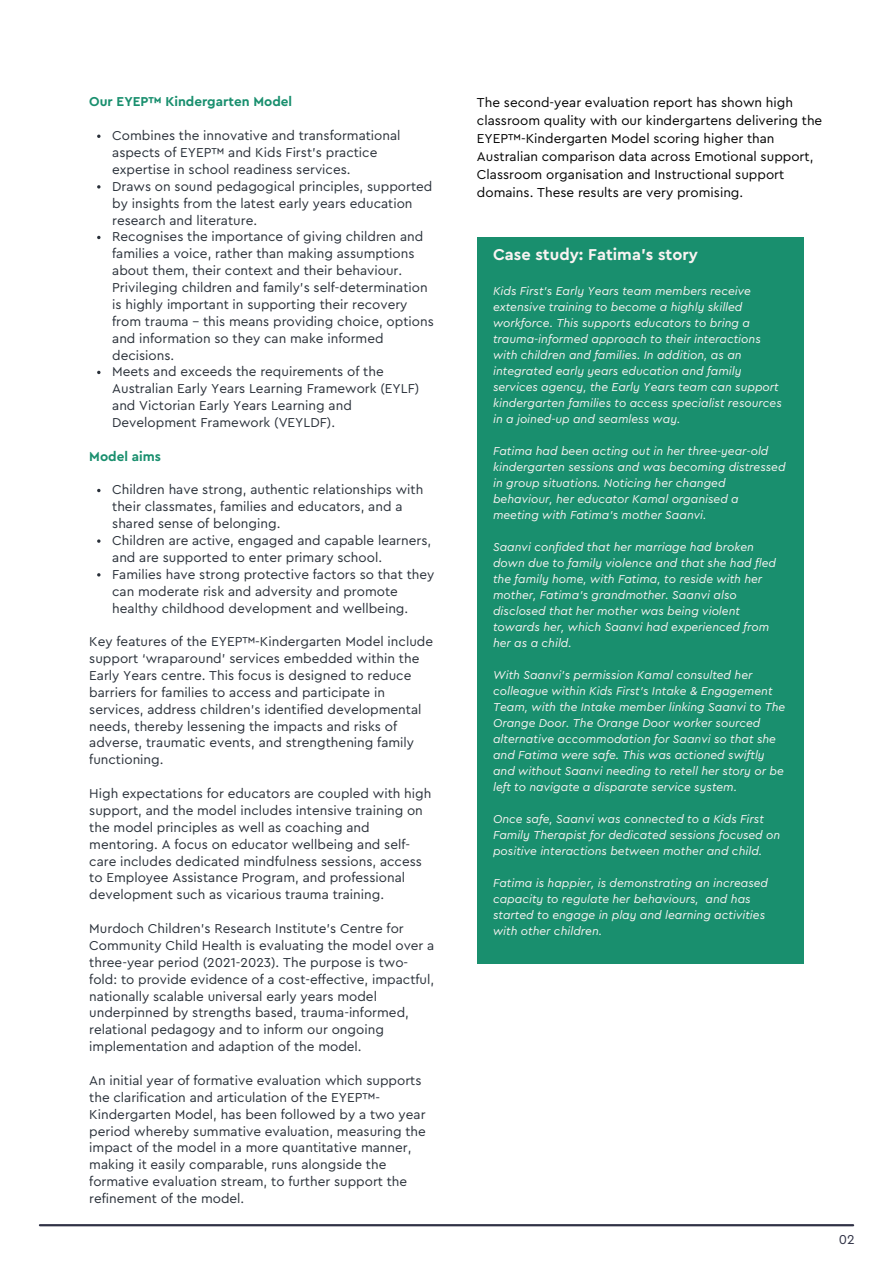
<style>
.page{position:relative;width:893px;height:1264px;background:#fff}
.page>*{position:absolute;margin:0;border:0;box-sizing:border-box;transform-origin:0 0}
.t1{font:700 16.5px "Cera Pro";color:#f9f3f2}
.t2{font:13.5px/16.8px "Cera Pro";color:#293039}
.t3{font:13.5px/18px "Cera Pro";color:#000}
.t4{font:700 13.5px "Cera Pro";color:#198f6e}
.t5{font:13.5px "Cera Pro";color:#303246}
.t6{font:italic 12px/16px "Cera Pro";color:#f9f3f2}
</style>
<div class="page">
<hr style="left:40px;top:1224px;width:813px;height:2px;background:#303246">
<div style="left:477px;top:237px;width:326px;height:726px;background:#198f6e"></div>
<svg style="left:97px;top:539px;width:3px;height:4px"></svg>
<p class="t4" style="left:89px;top:95px;width:204px">Our EYEP™ Kindergarten Model</p>
<p class="t2" style="left:112px;top:128px;width:290px">Combines the innovative and transformational aspects of EYEP™ and Kids First’s practice expertise in school readiness services.</p>
<p class="t2" style="left:112px;top:178px;width:322px">Draws on sound pedagogical principles, supported by insights from the latest early years education research and literature.</p>
<p class="t2" style="left:112px;top:229px;width:323px">Recognises the importance of giving children and families a voice, rather than making assumptions about them, their context and their behaviour.<br>Privileging children and family’s self-determination is highly important in supporting their recovery from trauma – this means providing choice, options and information so they can make informed decisions.</p>
<p class="t2" style="left:112px;top:364px;width:308px">Meets and exceeds the requirements of the Australian Early Years Learning Framework (EYLF) and Victorian Early Years Learning and Development Framework (VEYLDF).</p>
<p class="t4" style="left:89px;top:450px;width:73px">Model aims</p>
<p class="t2" style="left:112px;top:482px;width:312px">Children have strong, authentic relationships with their classmates, families and educators, and a shared sense of belonging.</p>
<p class="t2" style="left:112px;top:532px;width:320px">Children are active, engaged and capable learners, and are supported to enter primary school.</p>
<p class="t2" style="left:112px;top:566px;width:324px">Families have strong protective factors so that they can moderate risk and adversity and promote healthy childhood development and wellbeing.</p>
<p class="t2" style="left:89px;top:633px;width:345px">Key features of the EYEP™-Kindergarten Model include support ‘wraparound’ services embedded within the Early Years centre. This focus is designed to reduce barriers for families to access and participate in services, address children’s identified developmental needs, thereby lessening the impacts and risks of adverse, traumatic events, and strengthening family functioning.</p>
<p class="t2" style="left:89px;top:785px;width:343px">High expectations for educators are coupled with high support, and the model includes intensive training on the model principles as well as coaching and mentoring. A focus on educator wellbeing and self&shy;care includes dedicated mindfulness sessions, access to Employee Assistance Program, and professional development such as vicarious trauma training.</p>
<p class="t2" style="left:89px;top:920px;width:346px">Murdoch Children’s Research Institute’s Centre for Community Child Health is evaluating the model over a three-year period (2021-2023). The purpose is two&shy;fold: to provide evidence of a cost-effective, impactful, nationally scalable universal early years model underpinned by strengths based, trauma-informed, relational pedagogy and to inform our ongoing implementation and adaption of the model.</p>
<p class="t2" style="left:89px;top:1072px;width:338px">An initial year of formative evaluation which supports the clarification and articulation of the EYEP™- Kindergarten Model, has been followed by a two year period whereby summative evaluation, measuring the impact of the model in a more quantitative manner, making it easily comparable, runs alongside the formative evaluation stream, to further support the refinement of the model.</p>
<p class="t3" style="left:477px;top:94px;width:347px">The second-year evaluation report has shown high classroom quality with our kindergartens delivering the EYEP™-Kindergarten Model scoring higher than Australian comparison data across Emotional support, Classroom organisation and Instructional support domains. These results are very promising.</p>
<p class="t1" style="left:493px;top:247px;width:206px">Case study: Fatima's story</p>
<p class="t6" style="left:493px;top:284px;width:290px">Kids First's Early Years team members receive extensive training to become a highly skilled workforce. This supports educators to bring a trauma-informed approach to their interactions with children and families. In addition, as an integrated early years education and family services agency, the Early Years team can support kindergarten families to access specialist resources in a joined-up and seamless way.</p>
<p class="t6" style="left:493px;top:443px;width:294px">Fatima had been acting out in her three-year-old kindergarten sessions and was becoming distressed in group situations. Noticing her changed behaviour, her educator Kamal organised a meeting with Fatima’s mother Saanvi.</p>
<p class="t6" style="left:493px;top:539px;width:284px">Saanvi confided that her marriage had broken down due to family violence and that she had fled the family home, with Fatima, to reside with her mother, Fatima’s grandmother. Saanvi also disclosed that her mother was being violent towards her, which Saanvi had experienced from her as a child.</p>
<p class="t6" style="left:493px;top:667px;width:294px">With Saanvi's permission Kamal consulted her colleague within Kids First's Intake &amp; Engagement Team, with the Intake member linking Saanvi to The Orange Door. The Orange Door worker sourced alternative accommodation for Saanvi so that she and Fatima were safe. This was actioned swiftly and without Saanvi needing to retell her story or be left to navigate a disparate service system.</p>
<p class="t6" style="left:493px;top:811px;width:289px">Once safe, Saanvi was connected to a Kids First<br>Family Therapist for dedicated sessions focused on positive interactions between mother and child.</p>
<p class="t6" style="left:493px;top:875px;width:276px">Fatima is happier, is demonstrating an increased capacity to regulate her behaviours, and has started to engage in play and learning activities with other children.</p>
<p class="t5" style="left:838px;top:1232px;width:17px">02</p>
</div>
